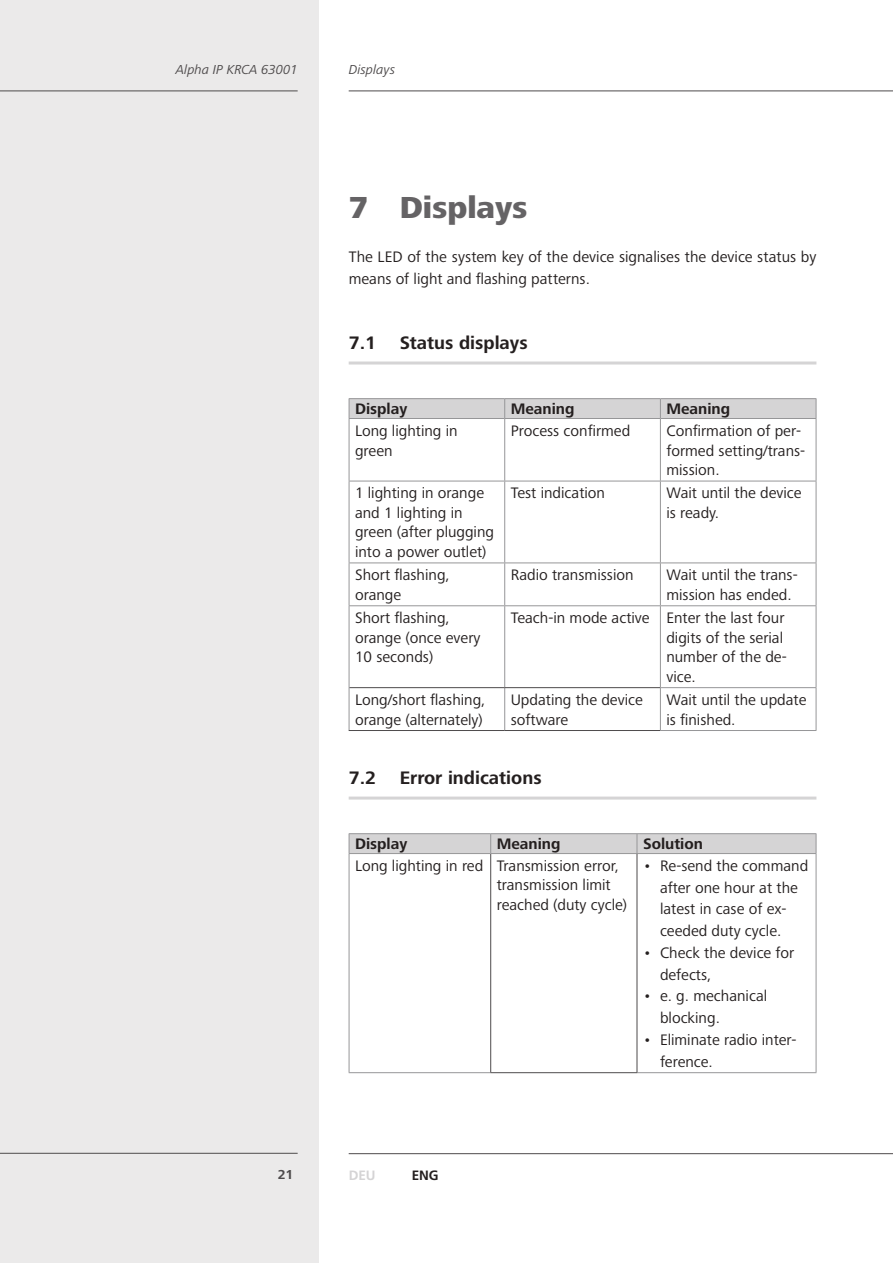
<style>
.page{position:relative;width:893px;height:1263px;background:#fff}
.page>*{position:absolute;margin:0;border:0;box-sizing:border-box;transform-origin:0 0}
.t1{font:800 31.5px "Frutiger Next LTW1 G";color:#656365}
.t2{font:700 18.75px "Frutiger Next LTW1 G";color:#241f1f}
.t3{font:15.75px/19.5px "Frutiger Next LTW1 G";color:#241f1f}
.t4{font:700 15.75px "Frutiger Next LTW1 G";color:#241f1f}
.t5{font:italic 13.5px "Frutiger Next LTW1 G";color:#4e4b4c}
.t6{font:700 13.5px "Frutiger LT Com";color:#d5d4d5}
.t7{font:700 13.5px "Frutiger LT Com";color:#241f1f}
.t8{font:700 13.5px "Frutiger Next LTW1 G";color:#4e4b4c}
</style>
<div class="page">
<div style="left:0;top:0;width:319px;height:1263px;background:#ebeaea"></div>
<hr style="left:349px;top:1153px;width:544px;height:1px;background:#4e4b4c">
<hr style="left:0;top:1153px;width:298px;height:1px;background:#4e4b4c">
<hr style="left:349px;top:91px;width:544px;height:1px;background:#4e4b4c">
<hr style="left:0;top:91px;width:298px;height:1px;background:#4e4b4c">
<hr style="left:349px;top:361px;width:467px;height:3px;background:#d5d4d5">
<hr style="left:349px;top:796px;width:467px;height:3px;background:#d5d4d5">
<hr style="left:349px;top:398px;width:156px;height:1px;background:#969698">
<hr style="left:505px;top:398px;width:155px;height:1px;background:#969698">
<hr style="left:660px;top:398px;width:156px;height:1px;background:#969698">
<div style="left:349px;top:399px;width:468px;height:19px;background:#d5d4d5"></div>
<hr style="left:349px;top:418px;width:156px;height:1px;background:#969698">
<hr style="left:349px;top:419px;width:1px;height:62px;background:#969698">
<hr style="left:505px;top:418px;width:155px;height:1px;background:#969698">
<hr style="left:504px;top:419px;width:1px;height:62px;background:#969698">
<hr style="left:660px;top:418px;width:156px;height:1px;background:#969698">
<hr style="left:660px;top:419px;width:1px;height:62px;background:#969698">
<hr style="left:816px;top:419px;width:1px;height:62px;background:#969698">
<hr style="left:349px;top:481px;width:156px;height:1px;background:#969698">
<hr style="left:349px;top:481px;width:1px;height:81px;background:#969698">
<hr style="left:505px;top:481px;width:155px;height:1px;background:#969698">
<hr style="left:504px;top:481px;width:1px;height:81px;background:#969698">
<hr style="left:660px;top:481px;width:156px;height:1px;background:#969698">
<hr style="left:660px;top:481px;width:1px;height:81px;background:#969698">
<hr style="left:816px;top:481px;width:1px;height:81px;background:#969698">
<hr style="left:349px;top:562px;width:156px;height:1px;background:#969698">
<hr style="left:349px;top:563px;width:1px;height:42px;background:#969698">
<hr style="left:505px;top:562px;width:155px;height:1px;background:#969698">
<hr style="left:504px;top:563px;width:1px;height:42px;background:#969698">
<hr style="left:660px;top:562px;width:156px;height:1px;background:#969698">
<hr style="left:660px;top:563px;width:1px;height:42px;background:#969698">
<hr style="left:816px;top:563px;width:1px;height:42px;background:#969698">
<hr style="left:349px;top:605px;width:156px;height:1px;background:#969698">
<hr style="left:349px;top:606px;width:1px;height:82px;background:#969698">
<hr style="left:505px;top:605px;width:155px;height:1px;background:#969698">
<hr style="left:504px;top:606px;width:1px;height:81px;background:#969698">
<hr style="left:660px;top:605px;width:156px;height:1px;background:#969698">
<hr style="left:660px;top:606px;width:1px;height:81px;background:#969698">
<hr style="left:816px;top:606px;width:1px;height:81px;background:#969698">
<hr style="left:349px;top:688px;width:1px;height:42px;background:#969698">
<hr style="left:504px;top:688px;width:1px;height:42px;background:#969698">
<hr style="left:660px;top:687px;width:156px;height:1px;background:#969698">
<hr style="left:660px;top:688px;width:1px;height:42px;background:#969698">
<hr style="left:816px;top:688px;width:1px;height:42px;background:#969698">
<hr style="left:660px;top:730px;width:156px;height:1px;background:#969698">
<hr style="left:349px;top:687px;width:156px;height:1px;background:#4e4b4c">
<hr style="left:505px;top:687px;width:155px;height:1px;background:#4e4b4c">
<hr style="left:349px;top:730px;width:156px;height:1px;background:#4e4b4c">
<hr style="left:505px;top:730px;width:155px;height:1px;background:#4e4b4c">
<hr style="left:349px;top:854px;width:1px;height:218px;background:#969698">
<hr style="left:816px;top:854px;width:1px;height:218px;background:#969698">
<hr style="left:349px;top:1072px;width:141px;height:1px;background:#969698">
<hr style="left:637px;top:1072px;width:179px;height:1px;background:#969698">
<hr style="left:349px;top:833px;width:142px;height:1px;background:#969698">
<hr style="left:491px;top:833px;width:146px;height:1px;background:#969698">
<hr style="left:637px;top:833px;width:179px;height:1px;background:#969698">
<div style="left:349px;top:834px;width:468px;height:19px;background:#d5d4d5"></div>
<hr style="left:349px;top:853px;width:142px;height:1px;background:#969698">
<hr style="left:491px;top:853px;width:146px;height:1px;background:#969698">
<hr style="left:637px;top:853px;width:179px;height:1px;background:#969698">
<hr style="left:490px;top:854px;width:1px;height:218px;background:#4e4b4c">
<hr style="left:637px;top:854px;width:1px;height:218px;background:#4e4b4c">
<hr style="left:490px;top:1072px;width:147px;height:1px;background:#4e4b4c">
<p class="t5" style="left:176px;top:61px;width:123px">Alpha IP KRCA 63001</p>
<p class="t5" style="left:349px;top:61px;width:48px">Displays</p>
<h1 class="t1" style="left:349px;top:190px;width:180px">7 Displays</h1>
<p class="t3" style="left:349px;top:246px;width:469px;line-height:21.8px">The LED of the system key of the device signalises the device status by means of light and flashing patterns.</p>
<p class="t2" style="left:349px;top:332px;width:29px">7.1</p>
<p class="t2" style="left:400px;top:332px;width:129px">Status displays</p>
<p class="t4" style="left:355px;top:400px;width:54px">Display</p>
<p class="t4" style="left:511px;top:400px;width:65px">Meaning</p>
<p class="t4" style="left:666px;top:400px;width:65px">Meaning</p>
<p class="t3" style="left:355px;top:422px;width:104px">Long lighting in green</p>
<p class="t3" style="left:511px;top:422px;width:121px">Process confirmed</p>
<p class="t3" style="left:666px;top:422px;width:140px">Confirmation of per&shy;formed setting/trans&shy;mission.</p>
<p class="t3" style="left:355px;top:484px;width:141px">1 lighting in orange and 1 lighting in green (after plugging into a power outlet)</p>
<p class="t3" style="left:511px;top:484px;width:96px">Test indication</p>
<p class="t3" style="left:666px;top:484px;width:137px">Wait until the device is ready.</p>
<p class="t3" style="left:355px;top:566px;width:96px">Short flashing, orange</p>
<p class="t3" style="left:511px;top:566px;width:124px">Radio transmission</p>
<p class="t3" style="left:666px;top:566px;width:133px">Wait until the trans&shy;mission has ended.</p>
<p class="t3" style="left:355px;top:609px;width:127px">Short flashing, orange (once every<br>10 seconds)</p>
<p class="t3" style="left:666px;top:609px;width:122px;text-indent:-156px">Teach-in mode active Enter the last four digits of the serial number of the de&shy;vice.</p>
<p class="t3" style="left:355px;top:690px;width:132px">Long/short flashing, orange (alternately)</p>
<p class="t3" style="left:511px;top:690px;width:134px">Updating the device software</p>
<p class="t3" style="left:666px;top:690px;width:142px">Wait until the update is finished.</p>
<p class="t2" style="left:349px;top:767px;width:29px">7.2</p>
<p class="t2" style="left:400px;top:767px;width:143px">Error indications</p>
<p class="t4" style="left:355px;top:835px;width:54px">Display</p>
<p class="t4" style="left:497px;top:835px;width:65px">Meaning</p>
<p class="t4" style="left:643px;top:835px;width:61px">Solution</p>
<p class="t3" style="left:497px;top:856px;width:132px;text-indent:-142px">Long lighting in red Transmission error, transmission limit reached (duty cycle)</p>
<p class="t3" style="left:660px;top:855px;width:150px;line-height:21.8px;text-indent:-17px">• Re-send the command after one hour at the latest in case of ex&shy;ceeded duty cycle.</p>
<p class="t3" style="left:660px;top:942px;width:136px;line-height:21.8px;text-indent:-17px">• Check the device for defects,</p>
<p class="t3" style="left:660px;top:986px;width:109px;line-height:21.8px;text-indent:-17px">• e. g. mechanical blocking.</p>
<p class="t3" style="left:660px;top:1029px;width:138px;line-height:21.8px;text-indent:-17px">• Eliminate radio inter&shy;ference.</p>
<p class="t8" style="left:278px;top:1167px;width:17px">21</p>
<p class="t6" style="left:349px;top:1166px;width:28px">DEU</p>
<p class="t7" style="left:412px;top:1166px;width:29px">ENG</p>
</div>
